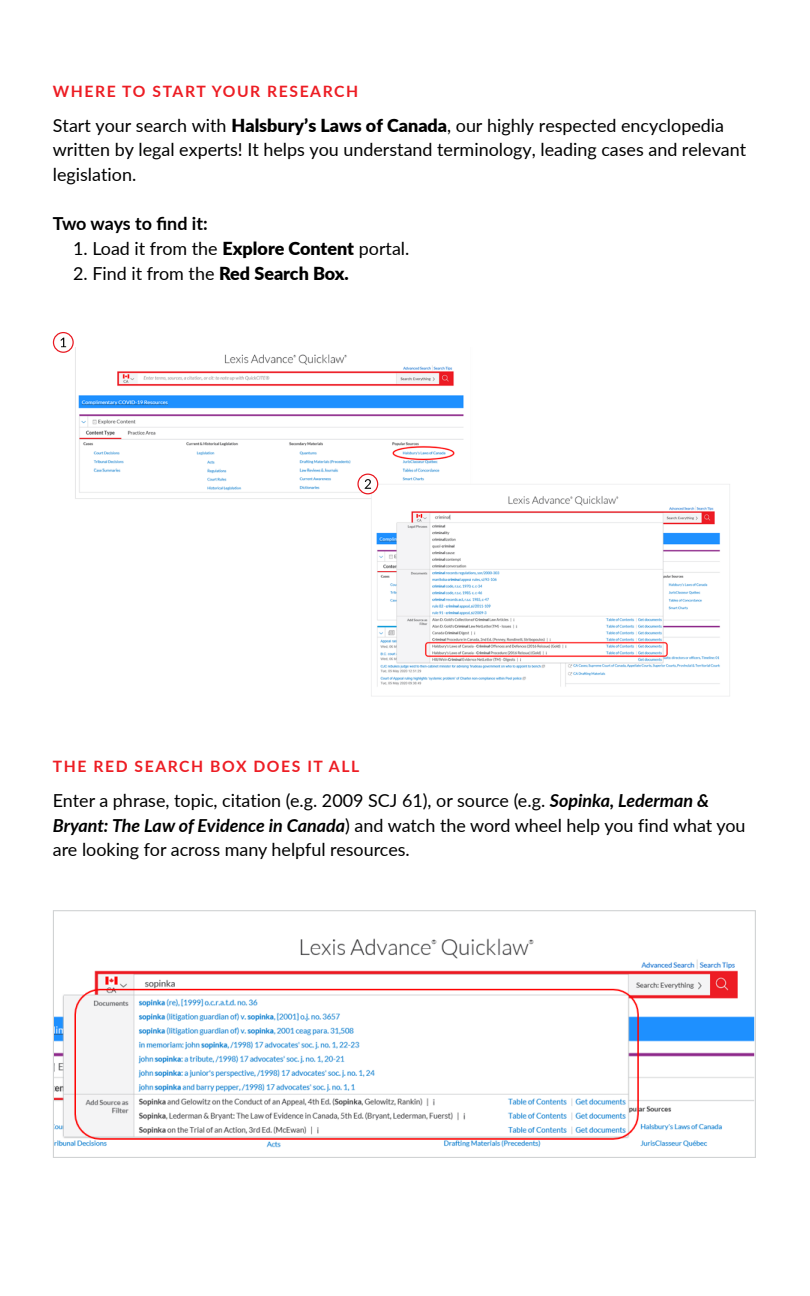
<style>
.page{position:relative;width:810px;height:1296px;background:#fff}
.page>*{position:absolute;margin:0;border:0;box-sizing:border-box;transform-origin:0 0}
.t1{font:18px/24.8px "Lato";color:#000}
.t2{font:700 18px "Lato";letter-spacing:-.005em;color:#000}
.t3{font:700 15.75px "Lato";letter-spacing:.1em;color:#ed1d24}
.s1{font-weight:900}
.s2{font-weight:700;font-style:italic}
</style>
<div class="page">
<img style="left:68px;top:348px;width:662px;height:348px">
<img style="left:55px;top:938px;width:699px;height:210px">
<div style="left:53px;top:910px;width:703px;height:248px;border:1px solid #d1d3d4"></div>
<svg style="left:53px;top:333px;width:20px;height:19px"></svg>
<div style="left:53px;top:332px;width:21px;height:21px;border:1px solid #e8171f;border-radius:50%"></div>
<svg style="left:60px;top:338px;width:6px;height:9px"></svg>
<svg style="left:358px;top:474px;width:20px;height:20px"></svg>
<div style="left:357px;top:474px;width:21px;height:20px;border:1px solid #e8171f;border-radius:50%"></div>
<svg style="left:365px;top:479px;width:6px;height:10px"></svg>
<p class="t3" style="left:53px;top:80px;width:307px">WHERE TO START YOUR RESEARCH</p>
<p class="t1" style="left:53px;top:112px;width:695px">Start your search with <span class="s1">Halsbury’s Laws of Canada</span>, our highly respected encyclopedia written by legal experts! It helps you understand terminology, leading cases and relevant legislation.</p>
<p class="t2" style="left:53px;top:211px;width:156px">Two ways to find it:</p>
<p class="t1" style="left:73px;top:235px;width:338px">1. Load it from the <span class="s1">Explore Content</span> portal.</p>
<p class="t1" style="left:73px;top:260px;width:277px">2. Find it from the <span class="s1">Red Search Box.</span></p>
<p class="t3" style="left:53px;top:755px;width:308px">THE RED SEARCH BOX DOES IT ALL</p>
<p class="t1" style="left:53px;top:787px;width:694px">Enter a phrase, topic, citation (e.g. 2009 SCJ 61), or source (e.g. <span class="s2">Sopinka, Lederman &amp;<br>Bryant: The Law of Evidence in Canada</span>) and watch the word wheel help you find what you are looking for across many helpful resources.</p>
</div>
